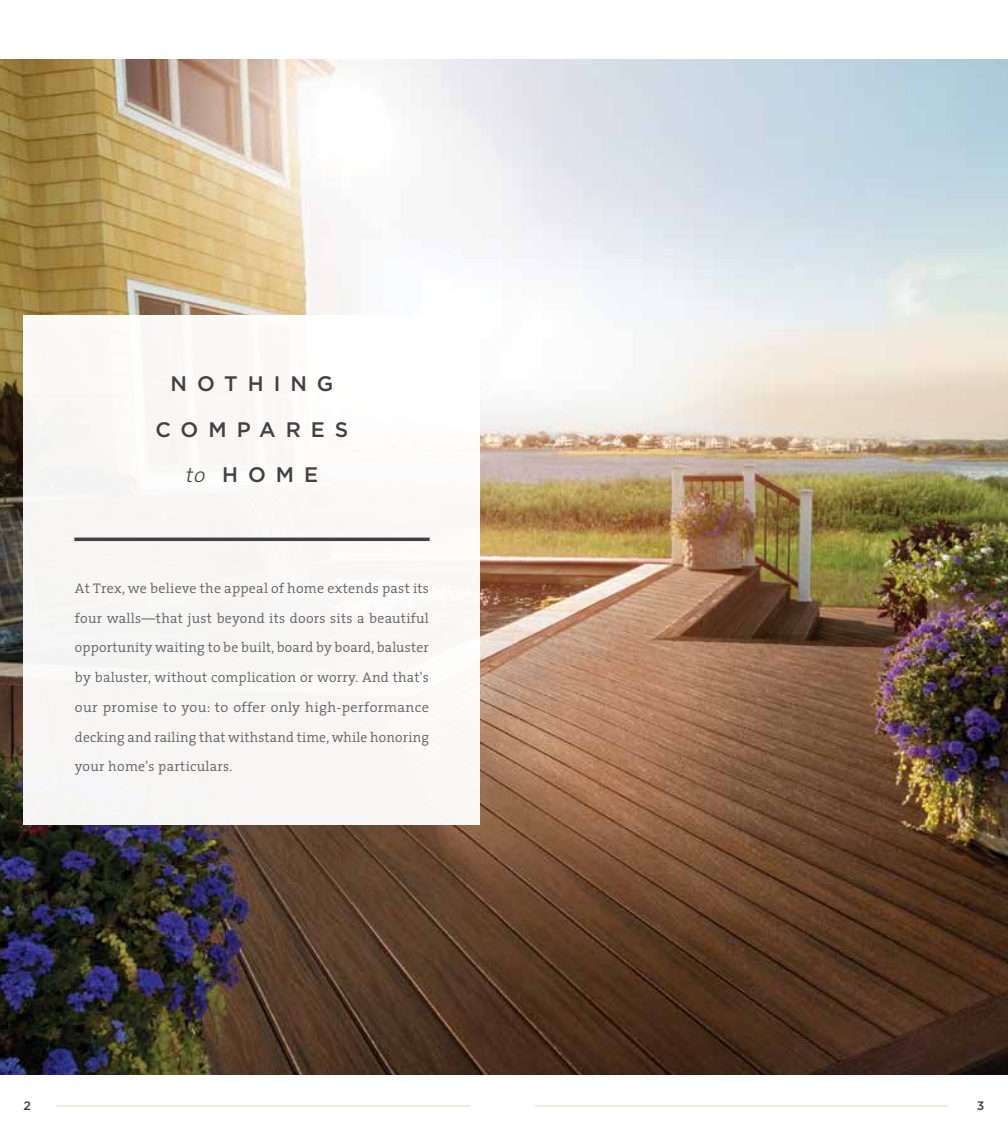
<style>
.page{position:relative;width:1008px;height:1134px;background:#fff}
.page>*{position:absolute;margin:0;border:0;box-sizing:border-box;transform-origin:0 0}
.t1{font:500 21px/45.5px "Gotham";letter-spacing:.475em;color:#414042;text-align:center}
.t2{font:300 14px/29.8px "The Serif";letter-spacing:.015em;color:#606163;text-align:justify}
.t3{font:500 12.25px "Gotham";color:#414042}
.s1{font-family:"The Serif";font-weight:300;font-style:italic}
</style>
<div class="page">
<img style="left:0;top:59px;width:1008px;height:1016px">
<div style="left:24px;top:315px;width:456px;height:510px;background:#f9f7f6"></div>
<hr style="left:74px;top:538px;width:356px;height:3px;background:#414042">
<hr style="left:56px;top:1106px;width:414px;height:1px;background:#e0dec6">
<hr style="left:534px;top:1106px;width:414px;height:1px;background:#e0dec6">
<h1 class="t1" style="left:156px;top:361px;width:194px">NOTHING<br>COMPARES <span class="s1">to</span> HOME</h1>
<p class="t2" style="left:75px;top:573px;width:356px">At Trex, we believe the appeal of home extends past its four walls—that just beyond its doors sits a beautiful opportunity waiting to be built, board by board, baluster by baluster, without complication or worry. And that's our promise to you: to offer only high-performance decking and railing that withstand time, while honoring your home's particulars.</p>
<p class="t3" style="left:24px;top:1099px;width:9px">2</p>
<p class="t3" style="left:977px;top:1099px;width:9px">3</p>
</div>
